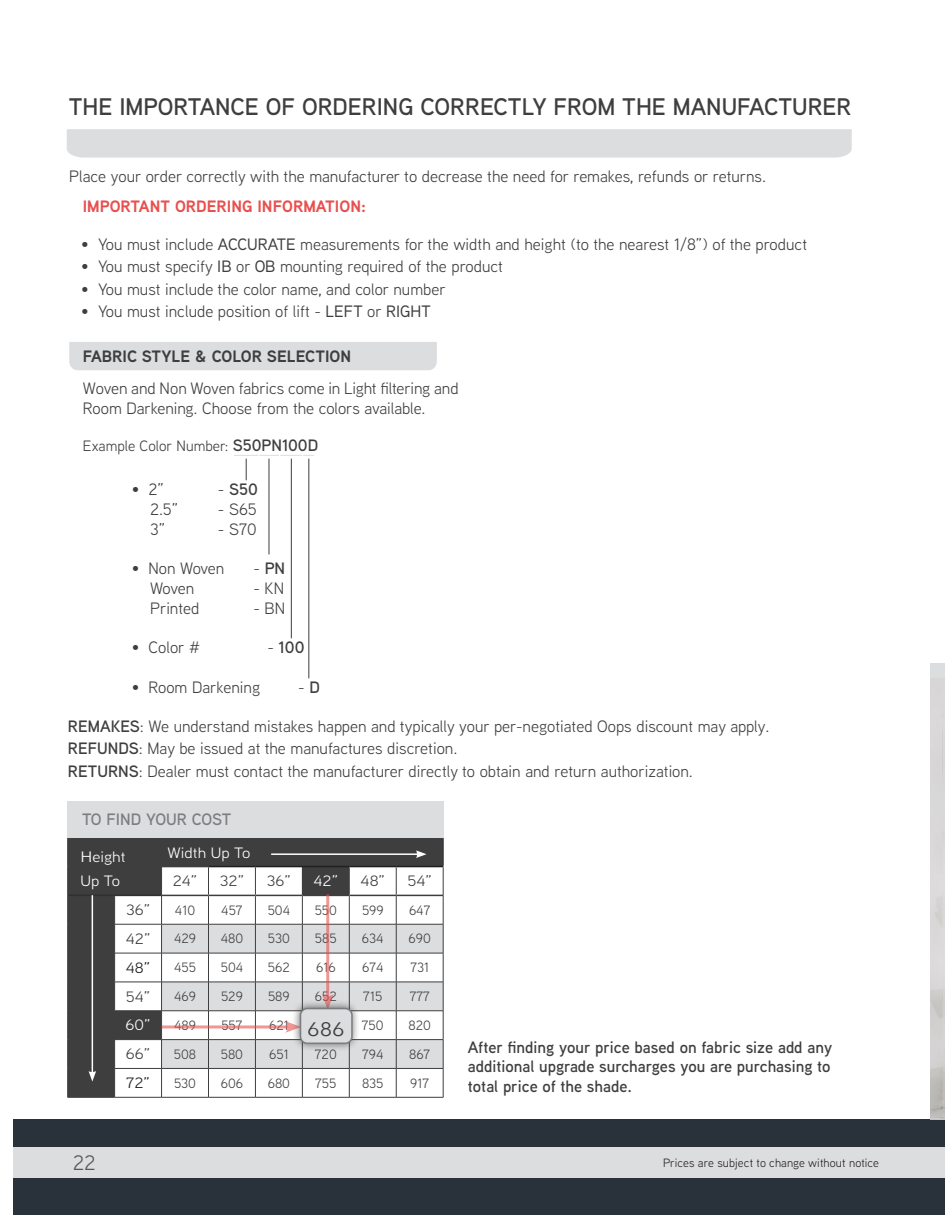
<style>
.page{position:relative;width:945px;height:1215px;background:#fff}
.page>*{position:absolute;margin:0;border:0;box-sizing:border-box;transform-origin:0 0}
.t1{font:600 24px "Aaux Next";color:#3e3e3f}
.t2{font:21px "Aaux Next";color:#57585a}
.t3{font:19.5px "Avenir Next";color:#3e3e3f;scale:1.11 1}
.t4{font:16.5px/19.8px "Aaux Next";color:#3e3e3f}
.t5{font:600 16.5px/19.8px "Aaux Next";color:#3e3e3f;text-align:justify}
.t6{font:700 16.5px "Aaux Next";color:#e8504e}
.t7{font:700 16.5px "Aaux Next";color:#3e3e3f}
.t8{font:600 16.5px "Aaux Next";color:#7b7e81}
.t9{font:15px "Aaux Next";color:#3e3e3f}
.t10{font:15px "Aaux Next";color:#3e3e3f;scale:1.11 1}
.t11{font:15px "Aaux Next";color:#fff;scale:1.11 1}
.t12{font:15px "Aaux Next";color:#201d1e;scale:1.11 1}
.t13{font:13.5px "Aaux Next";color:#3e3e3f}
.t14{font:12px "Aaux Next";letter-spacing:.005em;color:#231f20}
.s1{font-weight:500}
.s2{font-weight:600;font-size:16.5px}
.s3{font-weight:400}
.s4{font-weight:600}
.s5{font-family:"Avenir Next"}
</style>
<div class="page">
<div style="left:14px;top:1119px;width:931px;height:96px;background:#29313a"></div>
<div style="left:14px;top:1148px;width:931px;height:30px;background:#dcdddf"></div>
<hr style="left:269px;top:459px;width:1px;height:95px;background:#3e3e3f">
<hr style="left:291px;top:459px;width:1px;height:179px;background:#3e3e3f">
<hr style="left:309px;top:459px;width:1px;height:219px;background:#3e3e3f">
<svg style="left:234px;top:455px;width:80px;height:25px"></svg>
<div style="left:930px;top:663px;width:15px;height:456px;background:#dcdddf"></div>
<img style="left:930px;top:679px;width:15px;height:440px">
<svg style="left:68px;top:839px;width:93px;height:258px;fill:#3e3e3f"></svg>
<hr style="left:114px;top:924px;width:48px;height:1px;background:#3e3e3f">
<hr style="left:114px;top:953px;width:48px;height:1px;background:#3e3e3f">
<hr style="left:114px;top:982px;width:48px;height:1px;background:#3e3e3f">
<hr style="left:114px;top:1011px;width:48px;height:1px;background:#3e3e3f">
<hr style="left:114px;top:1039px;width:48px;height:1px;background:#3e3e3f">
<hr style="left:114px;top:1068px;width:48px;height:1px;background:#3e3e3f">
<svg style="left:114px;top:896px;width:1px;height:201px"></svg>
<hr style="left:68px;top:1097px;width:47px;height:1px;background:#3e3e3f">
<hr style="left:115px;top:1097px;width:47px;height:1px;background:#3e3e3f">
<hr style="left:162px;top:1097px;width:47px;height:1px;background:#3e3e3f">
<hr style="left:208px;top:1097px;width:47px;height:1px;background:#3e3e3f">
<hr style="left:255px;top:1097px;width:47px;height:1px;background:#3e3e3f">
<hr style="left:302px;top:1097px;width:47px;height:1px;background:#3e3e3f">
<hr style="left:349px;top:1097px;width:47px;height:1px;background:#3e3e3f">
<hr style="left:396px;top:1097px;width:47px;height:1px;background:#3e3e3f">
<hr style="left:68px;top:895px;width:47px;height:1px;background:#293139">
<hr style="left:115px;top:895px;width:46px;height:1px;background:#293139">
<hr style="left:68px;top:838px;width:47px;height:1px;background:#3e3e3f">
<hr style="left:115px;top:838px;width:47px;height:1px;background:#3e3e3f">
<svg style="left:67px;top:838px;width:1px;height:259px"></svg>
<div style="left:68px;top:801px;width:376px;height:37px;background:#dcdddf"></div>
<hr style="left:92px;top:895px;width:1px;height:178px;background:#fff">
<svg style="left:89px;top:1071px;width:7px;height:11px"></svg>
<svg style="left:161px;top:838px;width:283px;height:259px"></svg>
<div style="left:292px;top:1000px;width:69px;height:52px;background:#3e3e3f;opacity:.75"></div>
<div style="left:301px;top:1009px;width:51px;height:34px;background:#dcdddf;border-radius:7px"></div>
<div style="left:300px;top:1008px;width:53px;height:36px;border:2px solid #7b7e81;border-radius:7px"></div>
<div style="left:69px;top:342px;width:368px;height:28px;background:#dcdddf"></div>
<div style="left:67px;top:129px;width:785px;height:29px;background:#dcdddf"></div>
<p class="t1" style="left:69px;top:90px;width:784px">THE IMPORTANCE OF ORDERING CORRECTLY FROM THE MANUFACTURER</p>
<p class="t4" style="left:69px;top:166px;width:698px">Place your order correctly with the manufacturer to decrease the need for remakes, refunds or returns.</p>
<p class="t6" style="left:83px;top:195px;width:285px">IMPORTANT ORDERING INFORMATION:</p>
<p class="t4" style="left:81px;top:233px;width:727px">• You must include <span class="s1">ACCURATE</span> measurements for the width and height (to the nearest 1/8”) of the product</p>
<p class="t4" style="left:81px;top:256px;width:423px">• You must specify <span class="s1">IB</span> or <span class="s1">OB</span> mounting required of the product</p>
<p class="t4" style="left:81px;top:278px;width:366px">• You must include the color name, and color number</p>
<p class="t4" style="left:81px;top:301px;width:351px">• You must include position of lift - <span class="s1">LEFT</span> or <span class="s1">RIGHT</span></p>
<p class="t7" style="left:83px;top:345px;width:270px">FABRIC STYLE &amp; COLOR SELECTION</p>
<p class="t4" style="left:83px;top:378px;width:377px">Woven and Non Woven fabrics come in Light filtering and<br>Room Darkening. Choose from the colors available.</p>
<p class="t9" style="left:83px;top:436px;width:237px">Example Color Number: <span class="s2">S50PN100D</span></p>
<p class="t4" style="left:132px;top:479px;width:34px">• 2”</p>
<p class="t5" style="left:218px;top:479px;width:41px"><span class="s3">-</span> S50</p>
<p class="t4" style="left:150px;top:499px;width:30px">2.5”</p>
<p class="t4" style="left:218px;top:499px;width:40px">- S65</p>
<p class="t4" style="left:150px;top:518px;width:16px">3”</p>
<p class="t4" style="left:218px;top:518px;width:40px">- S70</p>
<p class="t4" style="left:132px;top:558px;width:94px">• Non Woven</p>
<p class="t5" style="left:254px;top:558px;width:33px"><span class="s3">-</span> PN</p>
<p class="t4" style="left:150px;top:578px;width:46px">Woven</p>
<p class="t4" style="left:254px;top:578px;width:32px">- KN</p>
<p class="t4" style="left:150px;top:598px;width:51px">Printed</p>
<p class="t4" style="left:254px;top:598px;width:33px">- BN</p>
<p class="t4" style="left:132px;top:637px;width:70px">• Color #</p>
<p class="t5" style="left:267px;top:637px;width:39px"><span class="s3">-</span> 100</p>
<p class="t4" style="left:132px;top:677px;width:130px">• Room Darkening</p>
<p class="t4" style="left:298px;top:677px;width:23px">- <span class="s4">D</span></p>
<p class="t4" style="left:68px;top:716px;width:703px"><span class="s4">REMAKES</span>: We understand mistakes happen and typically your per-negotiated Oops discount may apply.</p>
<p class="t4" style="left:68px;top:738px;width:391px"><span class="s4">REFUNDS</span>: May be issued at the manufactures discretion.</p>
<p class="t4" style="left:68px;top:761px;width:627px"><span class="s4">RETURNS</span>: Dealer must contact the manufacturer directly to obtain and return authorization.</p>
<p class="t8" style="left:82px;top:808px;width:151px">TO FIND YOUR COST</p>
<p class="t11" style="left:80px;top:847px;width:42px"><span class="s5">H</span>eight</p>
<p class="t11" style="left:80px;top:871px;width:37px">Up To</p>
<p class="t11" style="left:168px;top:842px;width:76px">Width Up To</p>
<p class="t10" style="left:173px;top:871px;width:24px">24”</p>
<p class="t10" style="left:220px;top:871px;width:23px">32”</p>
<p class="t10" style="left:267px;top:871px;width:23px">36”</p>
<p class="t11" style="left:314px;top:871px;width:24px">42”</p>
<p class="t10" style="left:361px;top:871px;width:24px">48”</p>
<p class="t10" style="left:408px;top:871px;width:23px">54”</p>
<p class="t10" style="left:126px;top:900px;width:23px">36”</p>
<p class="t13" style="left:175px;top:901px;width:22px">410</p>
<p class="t13" style="left:221px;top:901px;width:23px">457</p>
<p class="t13" style="left:268px;top:901px;width:24px">504</p>
<p class="t13" style="left:315px;top:901px;width:24px">550</p>
<p class="t13" style="left:362px;top:901px;width:23px">599</p>
<p class="t13" style="left:409px;top:901px;width:23px">647</p>
<p class="t10" style="left:126px;top:929px;width:24px">42”</p>
<p class="t13" style="left:174px;top:930px;width:23px">429</p>
<p class="t13" style="left:221px;top:930px;width:24px">480</p>
<p class="t13" style="left:268px;top:930px;width:24px">530</p>
<p class="t13" style="left:315px;top:930px;width:23px">585</p>
<p class="t13" style="left:362px;top:930px;width:23px">634</p>
<p class="t13" style="left:409px;top:930px;width:24px">690</p>
<p class="t12" style="left:126px;top:957px;width:24px">48”</p>
<p class="t13" style="left:174px;top:958px;width:23px">455</p>
<p class="t13" style="left:221px;top:958px;width:24px">504</p>
<p class="t13" style="left:268px;top:958px;width:23px">562</p>
<p class="t13" style="left:316px;top:958px;width:21px">616</p>
<p class="t13" style="left:362px;top:958px;width:23px">674</p>
<p class="t13" style="left:410px;top:958px;width:20px">731</p>
<p class="t10" style="left:126px;top:986px;width:23px">54”</p>
<p class="t13" style="left:174px;top:987px;width:23px">469</p>
<p class="t13" style="left:221px;top:987px;width:23px">529</p>
<p class="t13" style="left:268px;top:987px;width:23px">589</p>
<p class="t13" style="left:315px;top:987px;width:23px">652</p>
<p class="t13" style="left:363px;top:987px;width:20px">715</p>
<p class="t13" style="left:410px;top:987px;width:22px">777</p>
<p class="t11" style="left:126px;top:1015px;width:24px">60”</p>
<p class="t13" style="left:174px;top:1016px;width:23px">489</p>
<p class="t13" style="left:221px;top:1016px;width:23px">557</p>
<p class="t13" style="left:269px;top:1016px;width:21px">621</p>
<p class="t13" style="left:315px;top:1016px;width:23px">686</p>
<p class="t13" style="left:362px;top:1016px;width:23px">750</p>
<p class="t13" style="left:408px;top:1016px;width:24px">820</p>
<p class="t10" style="left:126px;top:1044px;width:23px">66”</p>
<p class="t13" style="left:174px;top:1045px;width:24px">508</p>
<p class="t13" style="left:221px;top:1045px;width:24px">580</p>
<p class="t13" style="left:269px;top:1045px;width:21px">651</p>
<p class="t13" style="left:315px;top:1045px;width:23px">720</p>
<p class="t13" style="left:362px;top:1045px;width:23px">794</p>
<p class="t13" style="left:409px;top:1045px;width:23px">867</p>
<p class="t12" style="left:126px;top:1073px;width:23px">72”</p>
<p class="t13" style="left:174px;top:1074px;width:24px">530</p>
<p class="t13" style="left:221px;top:1074px;width:24px">606</p>
<p class="t13" style="left:268px;top:1074px;width:24px">680</p>
<p class="t13" style="left:315px;top:1074px;width:23px">755</p>
<p class="t13" style="left:362px;top:1074px;width:23px">835</p>
<p class="t13" style="left:410px;top:1074px;width:20px">917</p>
<p class="t3" style="left:307px;top:1012px;width:35px">686</p>
<p class="t5" style="left:468px;top:1037px;width:366px">After finding your price based on fabric size add any additional upgrade surcharges you are purchasing to total price of the shade.</p>
<p class="t2" style="left:73px;top:1148px;width:24px">22</p>
<p class="t14" style="left:663px;top:1155px;width:217px">Prices are subject to change without notice</p>
</div>
